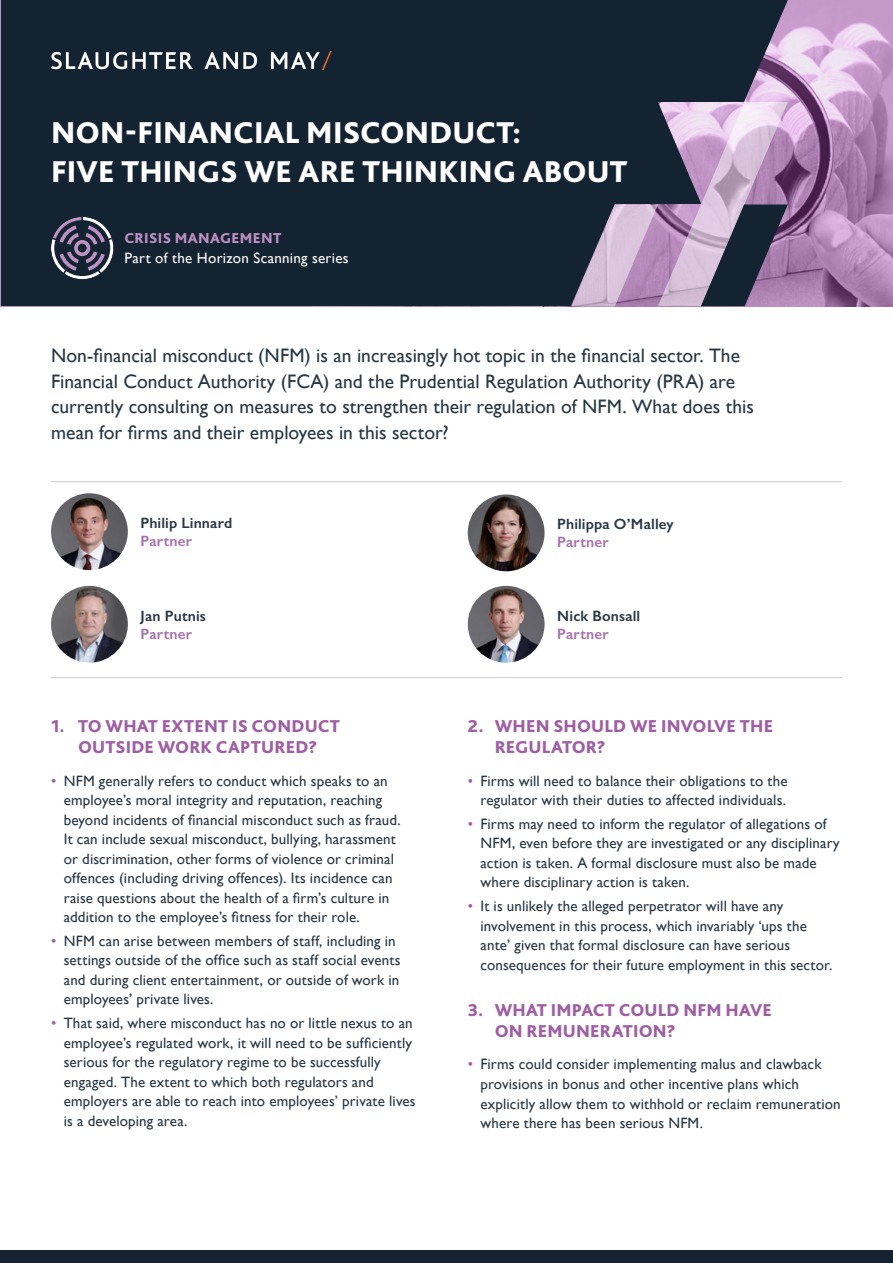
<style>
.page{position:relative;width:893px;height:1263px;background:#fff}
.page>*{position:absolute;margin:0;border:0;box-sizing:border-box;transform-origin:0 0}
.t1{font:800 31.5px/39px "Bliss Pro";letter-spacing:.005em;color:#fff}
.t2{font:19.5px/25.5px "Gill Sans";color:#283743}
.t3{font:800 18px/21px "Bliss Pro";letter-spacing:.01em;color:#9e5fa3}
.t4{font:15px/19.5px "Gill Sans";letter-spacing:.01em;color:#283743}
.t5{font:600 15px "Gill Sans";letter-spacing:.01em;color:#283743}
.t6{font:15px "Gill Sans";letter-spacing:.02em;color:#fff}
.t7{font:600 15px "Gill Sans";letter-spacing:.01em;color:#a76fad}
.t8{font:800 15px "Bliss Pro";letter-spacing:.03em;color:#bc90c1}
.s1{color:#9e5fa3}
</style>
<div class="page">
<div style="left:0;top:1250px;width:893px;height:13px;background:#142231"></div>
<img style="left:788px;top:0;width:105px;height:306px">
<div style="left:1px;top:0;width:787px;height:306px;background:#142332"></div>
<svg style="left:571px;top:102px;width:217px;height:204px;background:#80748f"></svg>
<svg style="left:51px;top:52px;width:142px;height:17px"></svg>
<svg style="left:205px;top:52px;width:52px;height:17px"></svg>
<svg style="left:271px;top:51px;width:61px;height:19px"></svg>
<svg style="left:51px;top:217px;width:62px;height:62px;background:#505165"></svg>
<hr style="left:51px;top:481px;width:791px;height:1px;background:#cacacf">
<hr style="left:51px;top:677px;width:791px;height:1px;background:#cacacf">
<img style="left:468px;top:586px;width:77px;height:77px;border-radius:38px">
<img style="left:51px;top:586px;width:77px;height:77px;border-radius:38px">
<img style="left:51px;top:493px;width:77px;height:77px;border-radius:38px">
<img style="left:468px;top:494px;width:77px;height:77px;border-radius:38px">
<h1 class="t1" style="left:51px;top:112px;width:578px">NON-FINANCIAL MISCONDUCT:<br>FIVE THINGS WE ARE THINKING ABOUT</h1>
<p class="t8" style="left:124px;top:229px;width:159px">CRISIS MANAGEMENT</p>
<p class="t6" style="left:124px;top:249px;width:226px">Part of the Horizon Scanning series</p>
<p class="t2" style="left:51px;top:343px;width:704px">Non-financial misconduct (NFM) is an increasingly hot topic in the financial sector. The Financial Conduct Authority (FCA) and the Prudential Regulation Authority (PRA) are currently consulting on measures to strengthen their regulation of NFM. What does this mean for firms and their employees in this sector?</p>
<p class="t5" style="left:141px;top:514px;width:93px">Philip Linnard</p>
<p class="t7" style="left:141px;top:532px;width:53px">Partner</p>
<p class="t5" style="left:557px;top:515px;width:118px">Philippa O’Malley</p>
<p class="t7" style="left:557px;top:533px;width:53px">Partner</p>
<p class="t5" style="left:141px;top:606px;width:67px">Jan Putnis</p>
<p class="t7" style="left:141px;top:624px;width:53px">Partner</p>
<p class="t5" style="left:557px;top:606px;width:85px">Nick Bonsall</p>
<p class="t7" style="left:557px;top:624px;width:53px">Partner</p>
<p class="t3" style="left:51px;top:715px;width:290px;text-align:center">1. TO WHAT EXTENT IS CONDUCT<br>OUTSIDE WORK CAPTURED?</p>
<p class="t4" style="left:64px;top:771px;width:338px;text-indent:-13px"><span class="s1">•</span> NFM generally refers to conduct which speaks to an employee’s moral integrity and reputation, reaching beyond incidents of financial misconduct such as fraud.<br>It can include sexual misconduct, bullying, harassment or discrimination, other forms of violence or criminal offences (including driving offences). Its incidence can raise questions about the health of a firm’s culture in addition to the employee’s fitness for their role.</p>
<p class="t4" style="left:64px;top:931px;width:338px;text-indent:-13px"><span class="s1">•</span> NFM can arise between members of staff, including in settings outside of the office such as staff social events and during client entertainment, or outside of work in employees’ private lives.</p>
<p class="t4" style="left:64px;top:1013px;width:353px;text-indent:-13px"><span class="s1">•</span> That said, where misconduct has no or little nexus to an employee’s regulated work, it will need to be sufficiently serious for the regulatory regime to be successfully engaged. The extent to which both regulators and employers are able to reach into employees’ private lives is a developing area.</p>
<p class="t3" style="left:495px;top:715px;width:280px;text-indent:-27px">2. WHEN SHOULD WE INVOLVE THE<br>REGULATOR?</p>
<p class="t4" style="left:468px;top:771px;width:321px;text-align:right"><span class="s1">•</span> Firms will need to balance their obligations to the regulator with their duties to affected individuals.</p>
<p class="t4" style="left:480px;top:814px;width:361px;text-indent:-13px"><span class="s1">•</span> Firms may need to inform the regulator of allegations of NFM, even before they are investigated or any disciplinary action is taken. A formal disclosure must also be made where disciplinary action is taken.</p>
<p class="t4" style="left:480px;top:896px;width:353px;text-indent:-13px"><span class="s1">•</span> It is unlikely the alleged perpetrator will have any involvement in this process, which invariably ‘ups the ante’ given that formal disclosure can have serious consequences for their future employment in this sector.</p>
<p class="t3" style="left:495px;top:999px;width:279px;text-indent:-27px">3. WHAT IMPACT COULD NFM HAVE<br>ON REMUNERATION?</p>
<p class="t4" style="left:480px;top:1054px;width:362px;text-indent:-13px"><span class="s1">•</span> Firms could consider implementing malus and clawback provisions in bonus and other incentive plans which explicitly allow them to withhold or reclaim remuneration where there has been serious NFM.</p>
</div>
